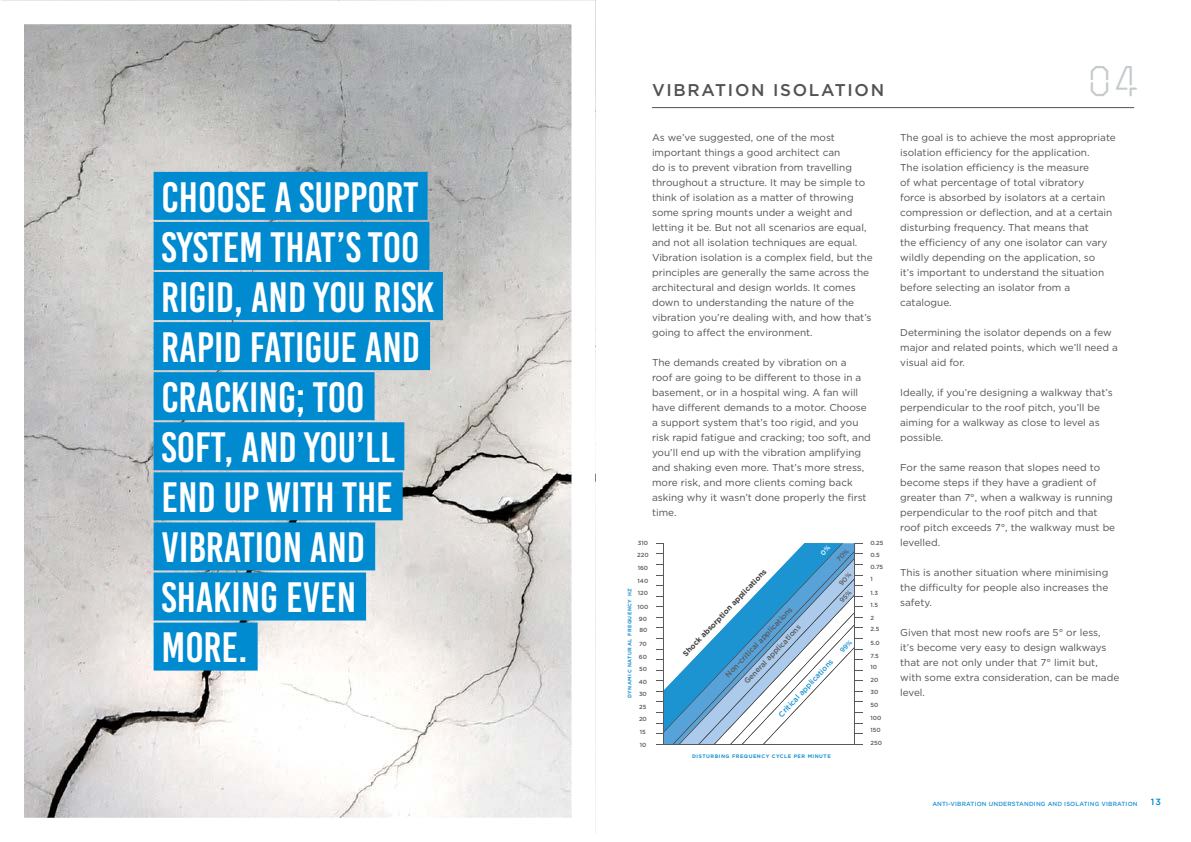
<style>
.page{position:relative;width:1191px;height:842px;background:#fff}
.page>*{position:absolute;margin:0;border:0;box-sizing:border-box;transform-origin:0 0}
.t1{font:42.5px/50.1px "Bebas Kai";color:#fff}
.t2{font:42px "Ossature";color:#c6cacc}
.t3{font:500 17px "Gotham HTF";letter-spacing:.1em;color:#525153}
.t4{font:10px/15px "Gotham HTF";color:#525153}
.t5{font:500 9px "Gotham HTF";color:#008ad0}
.t6{font:500 7.6px "Gotham HTF";color:#58595b}
.t7{font:700 7.6px "Gotham HTF";color:#414042}
.t8{font:500 7.6px "Gotham HTF";color:#1c94d2}
.t9{font:500 6.7px/12.5px "Gotham HTF";color:#58595b}
.t10{font:500 6px "Gotham HTF";letter-spacing:.025em;color:#2194d2}
.t11{font:500 5.9px/12.3px "Gotham HTF";color:#58595b}
.t12{font:700 5.1px "Gotham HTF";letter-spacing:.1em;color:#1c94d2}
</style>
<div class="page">
<img style="left:25px;top:25px;width:545px;height:792px">
<hr style="left:652px;top:107px;width:482px;height:1px;background:#525153">
<div style="left:154px;top:172px;width:273px;height:48px;background:#008ad0"></div>
<div style="left:154px;top:222px;width:275px;height:48px;background:#008ad0"></div>
<div style="left:154px;top:272px;width:289px;height:48px;background:#008ad0"></div>
<div style="left:154px;top:322px;width:276px;height:48px;background:#008ad0"></div>
<div style="left:154px;top:372px;width:220px;height:48px;background:#008ad0"></div>
<div style="left:154px;top:422px;width:250px;height:48px;background:#008ad0"></div>
<div style="left:154px;top:472px;width:249px;height:48px;background:#008ad0"></div>
<div style="left:154px;top:522px;width:221px;height:48px;background:#008ad0"></div>
<div style="left:154px;top:572px;width:212px;height:48px;background:#008ad0"></div>
<div style="left:154px;top:623px;width:104px;height:48px;background:#008ad0"></div>
<svg style="left:656px;top:543px;width:207px;height:202px"></svg>
<h1 class="t1" style="left:161px;top:172px;width:274px">CHOOSE A SUPPORT<br>SYSTEM THAT’S TOO<br>RIGID, AND YOU RISK<br>RAPID FATIGUE AND<br>CRACKING; TOO<br>SOFT, AND YOU’LL<br>END UP WITH THE<br>VIBRATION AND<br>SHAKING EVEN<br>MORE.</h1>
<h3 class="t3" style="left:652px;top:80px;width:234px">VIBRATION ISOLATION</h3>
<p class="t4" style="left:652px;top:130px;width:222px">As we’ve suggested, one of the most important things a good architect can<br>do is to prevent vibration from travelling throughout a structure. It may be simple to think of isolation as a matter of throwing some spring mounts under a weight and letting it be. But not all scenarios are equal, and not all isolation techniques are equal.<br>Vibration isolation is a complex field, but the principles are generally the same across the architectural and design worlds. It comes down to understanding the nature of the vibration you’re dealing with, and how that’s going to affect the environment.</p>
<p class="t4" style="left:652px;top:355px;width:220px">The demands created by vibration on a<br>roof are going to be different to those in a basement, or in a hospital wing. A fan will have different demands to a motor. Choose a support system that’s too rigid, and you risk rapid fatigue and cracking; too soft, and you’ll end up with the vibration amplifying and shaking even more. That’s more stress, more risk, and more clients coming back asking why it wasn’t done properly the first time.</p>
<p class="t11" style="left:638px;top:537px;width:12px">310</p>
<p class="t11" style="left:870px;top:537px;width:15px;line-height:11.7px">0.25<br>0.5</p>
<p class="t11" style="left:870px;top:561px;width:14px;line-height:11.7px">0.75<br>1</p>
<p class="t11" style="left:870px;top:586px;width:9px">1.3<br>1.5</p>
<p class="t11" style="left:870px;top:611px;width:10px;line-height:11.9px">2<br>2.5</p>
<p class="t11" style="left:870px;top:636px;width:11px;line-height:13px">5.0<br>7.5</p>
<p class="t11" style="left:870px;top:661px;width:8px">10</p>
<p class="t11" style="left:870px;top:674px;width:9px;line-height:11.7px">20<br>30</p>
<p class="t11" style="left:870px;top:698px;width:13px;line-height:12.6px">50<br>100<br>150<br>250</p>
<p class="t11" style="left:637px;top:549px;width:13px">220</p>
<p class="t11" style="left:637px;top:562px;width:12px;text-align:justify">160<br>140<br>120</p>
<p class="t11" style="left:637px;top:600px;width:12px">100<br>90</p>
<p class="t11" style="left:639px;top:624px;width:9px">80</p>
<p class="t11" style="left:639px;top:637px;width:9px">70</p>
<p class="t11" style="left:639px;top:650px;width:10px">60<br>50</p>
<p class="t11" style="left:639px;top:676px;width:10px;text-align:justify">40<br>30<br>25<br>20</p>
<p class="t7" style="left:681px;top:652px;width:119px;rotate:-46deg">Shock absorption applications</p>
<p class="t9" style="left:827px;top:589px;width:29px;text-indent:12px;rotate:-46deg">90%<br>95%</p>
<p class="t12" style="left:627px;top:698px;width:111px;rotate:-90deg">DYNAMIC NATURAL FREQUENCY HZ</p>
<p class="t6" style="left:723px;top:672px;width:95px;rotate:-46deg">Non-critical applications</p>
<p class="t6" style="left:742px;top:679px;width:80px;rotate:-46deg">General applications</p>
<p class="t8" style="left:777px;top:713px;width:77px;rotate:-47deg">Critical applications</p>
<p class="t11" style="left:639px;top:725px;width:8px;line-height:12.9px">15<br>10</p>
<p class="t12" style="left:692px;top:753px;width:140px">DISTURBING FREQUENCY CYCLE PER MINUTE</p>
<h2 class="t2" style="left:1089px;top:57px;width:51px">04</h2>
<p class="t4" style="left:900px;top:130px;width:217px">The goal is to achieve the most appropriate isolation efficiency for the application.<br>The isolation efficiency is the measure<br>of what percentage of total vibratory<br>force is absorbed by isolators at a certain compression or deflection, and at a certain disturbing frequency. That means that<br>the efficiency of any one isolator can vary wildly depending on the application, so<br>it’s important to understand the situation before selecting an isolator from a catalogue.</p>
<p class="t4" style="left:900px;top:325px;width:219px">Determining the isolator depends on a few major and related points, which we’ll need a visual aid for.</p>
<p class="t4" style="left:900px;top:385px;width:214px">Ideally, if you’re designing a walkway that’s perpendicular to the roof pitch, you’ll be aiming for a walkway as close to level as possible.</p>
<p class="t4" style="left:900px;top:460px;width:216px">For the same reason that slopes need to become steps if they have a gradient of greater than 7°, when a walkway is running perpendicular to the roof pitch and that roof pitch exceeds 7°, the walkway must be levelled.</p>
<p class="t4" style="left:900px;top:565px;width:210px;text-align:justify">This is another situation where minimising the difficulty for people also increases the safety.</p>
<p class="t4" style="left:900px;top:625px;width:221px">Given that most new roofs are 5° or less,<br>it’s become very easy to design walkways that are not only under that 7° limit but, with some extra consideration, can be made level.</p>
<p class="t10" style="left:932px;top:800px;width:207px">ANTI-VIBRATION UNDERSTANDING AND ISOLATING VIBRATION</p>
<p class="t5" style="left:1151px;top:797px;width:12px">13</p>
</div>
